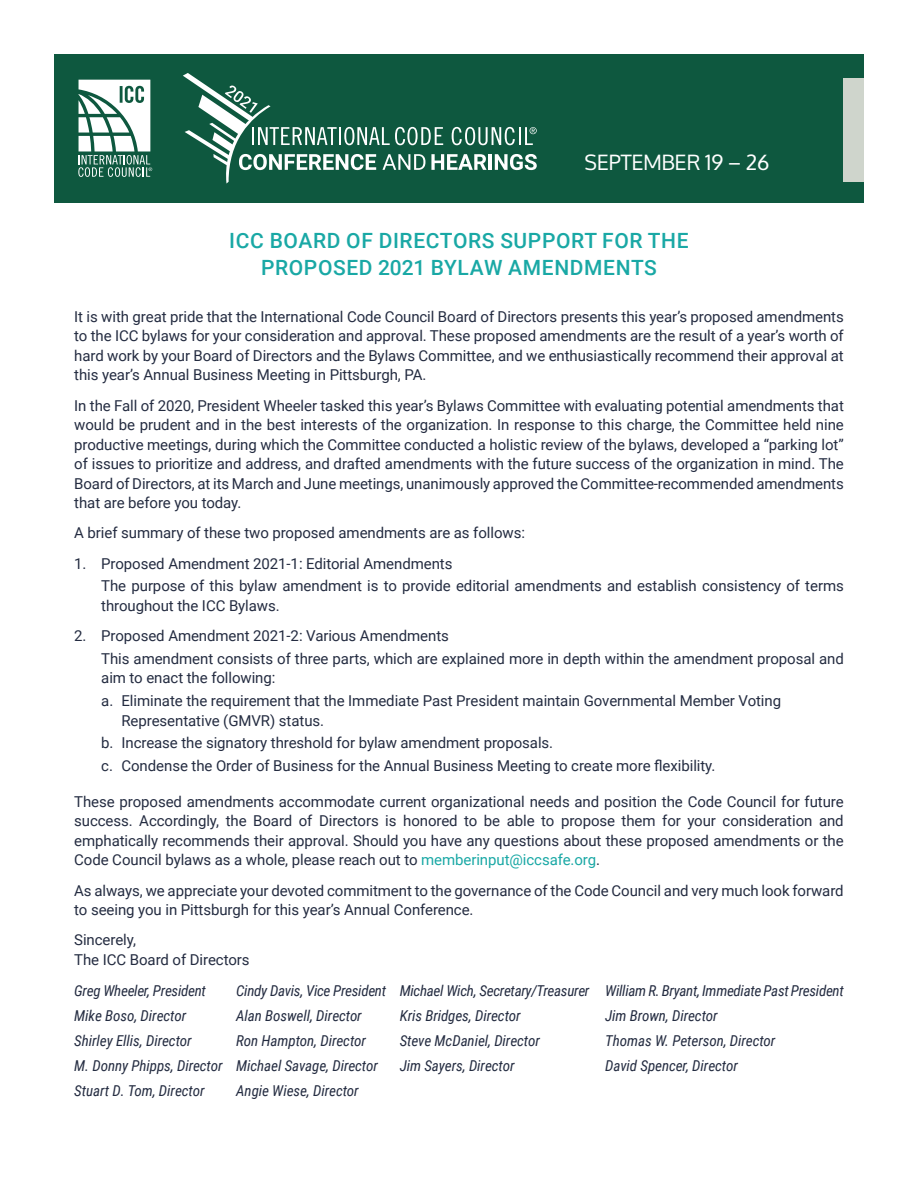
<style>
.page{position:relative;width:918px;height:1188px;background:#fff}
.page>*{position:absolute;margin:0;border:0;box-sizing:border-box;transform-origin:0 0}
.t1{font:500 21px/27px "Roboto";letter-spacing:.03em;color:#19a8a5;text-align:center}
.t2{font:21px "Oxygen";color:#fff}
.t3{font:15px/19.5px "Roboto";letter-spacing:-.005em;color:#242c41}
.t4{font:italic 15px "Roboto Condensed";letter-spacing:-.005em;color:#242c41}
.s1{color:#19a8a5}
</style>
<div class="page">
<div style="left:54px;top:54px;width:810px;height:148px;background:#0e583f"></div>
<svg style="left:78px;top:80px;width:74px;height:97px"></svg>
<svg style="left:183px;top:73px;width:354px;height:111px"></svg>
<div style="left:844px;top:78px;width:20px;height:103px;background:#cfd5cc"></div>
<h1 class="t2" style="left:585px;top:151px;width:186px">SEPTEMBER 19 – 26</h1>
<h1 class="t1" style="left:229px;top:226px;width:461px">ICC BOARD OF DIRECTORS SUPPORT FOR THE<br>PROPOSED 2021 BYLAW AMENDMENTS</h1>
<p class="t3" style="left:74px;top:306px;width:771px;text-align:justify">It is with great pride that the International Code Council Board of Directors presents this year’s proposed amendments to the ICC bylaws for your consideration and approval. These proposed amendments are the result of a year’s worth of hard work by your Board of Directors and the Bylaws Committee, and we enthusiastically recommend their approval at this year’s Annual Business Meeting in Pittsburgh, PA.</p>
<p class="t3" style="left:74px;top:395px;width:771px;text-align:justify">In the Fall of 2020, President Wheeler tasked this year’s Bylaws Committee with evaluating potential amendments that would be prudent and in the best interests of the organization. In response to this charge, the Committee held nine productive meetings, during which the Committee conducted a holistic review of the bylaws, developed a “parking lot” of issues to prioritize and address, and drafted amendments with the future success of the organization in mind. The Board of Directors, at its March and June meetings, unanimously approved the Committee-recommended amendments that are before you today.</p>
<p class="t3" style="left:74px;top:523px;width:452px">A brief summary of these two proposed amendments are as follows:</p>
<p class="t3" style="left:101px;top:551px;width:744px;line-height:22.8px;text-indent:-27px">1. Proposed Amendment 2021-1: Editorial Amendments<br>The purpose of this bylaw amendment is to provide editorial amendments and establish consistency of terms</p>
<p class="t3" style="left:101px;top:595px;width:180px">throughout the ICC Bylaws.</p>
<p class="t3" style="left:101px;top:624px;width:744px;line-height:22.8px;text-indent:-27px">2. Proposed Amendment 2021-2: Various Amendments<br>This amendment consists of three parts, which are explained more in depth within the amendment proposal and</p>
<p class="t3" style="left:101px;top:666px;width:681px;line-height:22.8px">aim to enact the following:<br>a. Eliminate the requirement that the Immediate Past President maintain Governmental Member Voting</p>
<p class="t3" style="left:101px;top:708px;width:616px;line-height:22.8px;text-indent:20px">Representative (GMVR) status.<br>b. Increase the signatory threshold for bylaw amendment proposals.<br>c. Condense the Order of Business for the Annual Business Meeting to create more flexibility.</p>
<p class="t3" style="left:74px;top:791px;width:771px;text-align:justify">These proposed amendments accommodate current organizational needs and position the Code Council for future success. Accordingly, the Board of Directors is honored to be able to propose them for your consideration and emphatically recommends their approval. Should you have any questions about these proposed amendments or the Code Council bylaws as a whole, please reach out to <span class="s1">memberinput@iccsafe.org</span>.</p>
<p class="t3" style="left:74px;top:880px;width:771px">As always, we appreciate your devoted commitment to the governance of the Code Council and very much look forward to seeing you in Pittsburgh for this year’s Annual Conference.</p>
<p class="t3" style="left:74px;top:930px;width:177px">Sincerely,<br>The ICC Board of Directors</p>
<p class="t4" style="left:74px;top:981px;width:133px">Greg Wheeler, President</p>
<p class="t4" style="left:236px;top:981px;width:609px">Cindy Davis, Vice President Michael Wich, Secretary/Treasurer William R. Bryant, Immediate Past President</p>
<p class="t4" style="left:74px;top:1005px;width:113px">Mike Boso, Director</p>
<p class="t4" style="left:236px;top:1005px;width:127px">Alan Boswell, Director</p>
<p class="t4" style="left:400px;top:1005px;width:122px">Kris Bridges, Director</p>
<p class="t4" style="left:605px;top:1005px;width:114px">Jim Brown, Director</p>
<p class="t4" style="left:74px;top:1030px;width:119px">Shirley Ellis, Director</p>
<p class="t4" style="left:236px;top:1030px;width:131px">Ron Hampton, Director</p>
<p class="t4" style="left:400px;top:1030px;width:142px">Steve McDaniel, Director</p>
<p class="t4" style="left:605px;top:1030px;width:172px">Thomas W. Peterson, Director</p>
<p class="t4" style="left:74px;top:1055px;width:305px">M. Donny Phipps, Director Michael Savage, Director</p>
<p class="t4" style="left:400px;top:1055px;width:116px">Jim Sayers, Director</p>
<p class="t4" style="left:605px;top:1055px;width:134px">David Spencer, Director</p>
<p class="t4" style="left:74px;top:1080px;width:132px">Stuart D. Tom, Director</p>
<p class="t4" style="left:236px;top:1080px;width:124px">Angie Wiese, Director</p>
</div>
